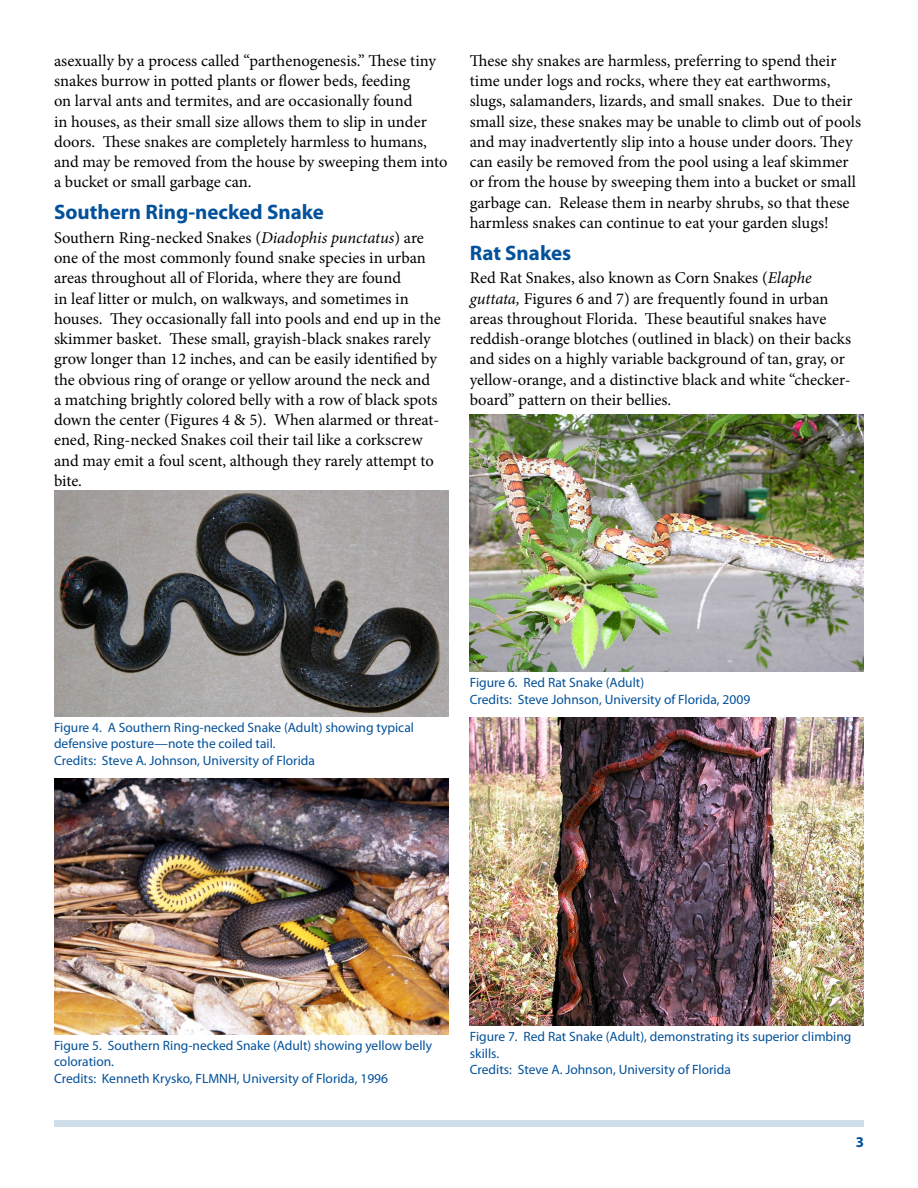
<style>
.page{position:relative;width:918px;height:1188px;background:#fff}
.page>*{position:absolute;margin:0;border:0;box-sizing:border-box;transform-origin:0 0}
.t1{font:700 21px "Myriad Pro";color:#03519a}
.t2{font:16.5px/20.2px "Minion Pro";color:#000}
.t3{font:700 15px "Myriad Pro";color:#03519a}
.t4{font:13.5px/16.5px "Myriad Pro";color:#03519a}
.s1{font-style:italic}
</style>
<div class="page">
<div style="left:54px;top:1120px;width:810px;height:7px;background:#d0ddea"></div>
<img style="left:54px;top:490px;width:394px;height:226px">
<img style="left:54px;top:778px;width:394px;height:256px">
<img style="left:470px;top:415px;width:394px;height:256px">
<img style="left:470px;top:717px;width:394px;height:309px">
<p class="t2" style="left:54px;top:51px;width:395px">asexually by a process called “parthenogenesis.” These tiny snakes burrow in potted plants or flower beds, feeding<br>on larval ants and termites, and are occasionally found<br>in houses, as their small size allows them to slip in under doors. These snakes are completely harmless to humans, and may be removed from the house by sweeping them into a bucket or small garbage can.</p>
<p class="t1" style="left:54px;top:199px;width:271px">Southern Ring-necked Snake</p>
<p class="t2" style="left:54px;top:228px;width:388px">Southern Ring-necked Snakes (<span class="s1">Diadophis punctatus</span>) are one of the most commonly found snake species in urban areas throughout all of Florida, where they are found<br>in leaf litter or mulch, on walkways, and sometimes in houses. They occasionally fall into pools and end up in the skimmer basket. These small, grayish-black snakes rarely grow longer than 12 inches, and can be easily identified by the obvious ring of orange or yellow around the neck and a matching brightly colored belly with a row of black spots down the center (Figures 4 &amp; 5). When alarmed or threat&shy;ened, Ring-necked Snakes coil their tail like a corkscrew and may emit a foul scent, although they rarely attempt to bite.</p>
<p class="t2" style="left:470px;top:51px;width:393px">These shy snakes are harmless, preferring to spend their time under logs and rocks, where they eat earthworms, slugs, salamanders, lizards, and small snakes. Due to their small size, these snakes may be unable to climb out of pools and may inadvertently slip into a house under doors. They can easily be removed from the pool using a leaf skimmer or from the house by sweeping them into a bucket or small garbage can. Release them in nearby shrubs, so that these harmless snakes can continue to eat your garden slugs!</p>
<p class="t1" style="left:470px;top:239px;width:103px">Rat Snakes</p>
<p class="t2" style="left:470px;top:268px;width:383px">Red Rat Snakes, also known as Corn Snakes (<span class="s1">Elaphe guttata,</span> Figures 6 and 7) are frequently found in urban areas throughout Florida. These beautiful snakes have reddish-orange blotches (outlined in black) on their backs and sides on a highly variable background of tan, gray, or yellow-orange, and a distinctive black and white “checker&shy;board” pattern on their bellies.</p>
<p class="t4" style="left:54px;top:719px;width:362px">Figure 4. A Southern Ring-necked Snake (Adult) showing typical defensive posture—note the coiled tail.<br>Credits: Steve A. Johnson, University of Florida</p>
<p class="t4" style="left:470px;top:674px;width:282px">Figure 6. Red Rat Snake (Adult)<br>Credits: Steve Johnson, University of Florida, 2009</p>
<p class="t4" style="left:54px;top:1037px;width:380px">Figure 5. Southern Ring-necked Snake (Adult) showing yellow belly coloration.<br>Credits: Kenneth Krysko, FLMNH, University of Florida, 1996</p>
<p class="t4" style="left:470px;top:1028px;width:383px">Figure 7. Red Rat Snake (Adult), demonstrating its superior climbing skills.<br>Credits: Steve A. Johnson, University of Florida</p>
<p class="t3" style="left:856px;top:1133px;width:10px">3</p>
</div>
